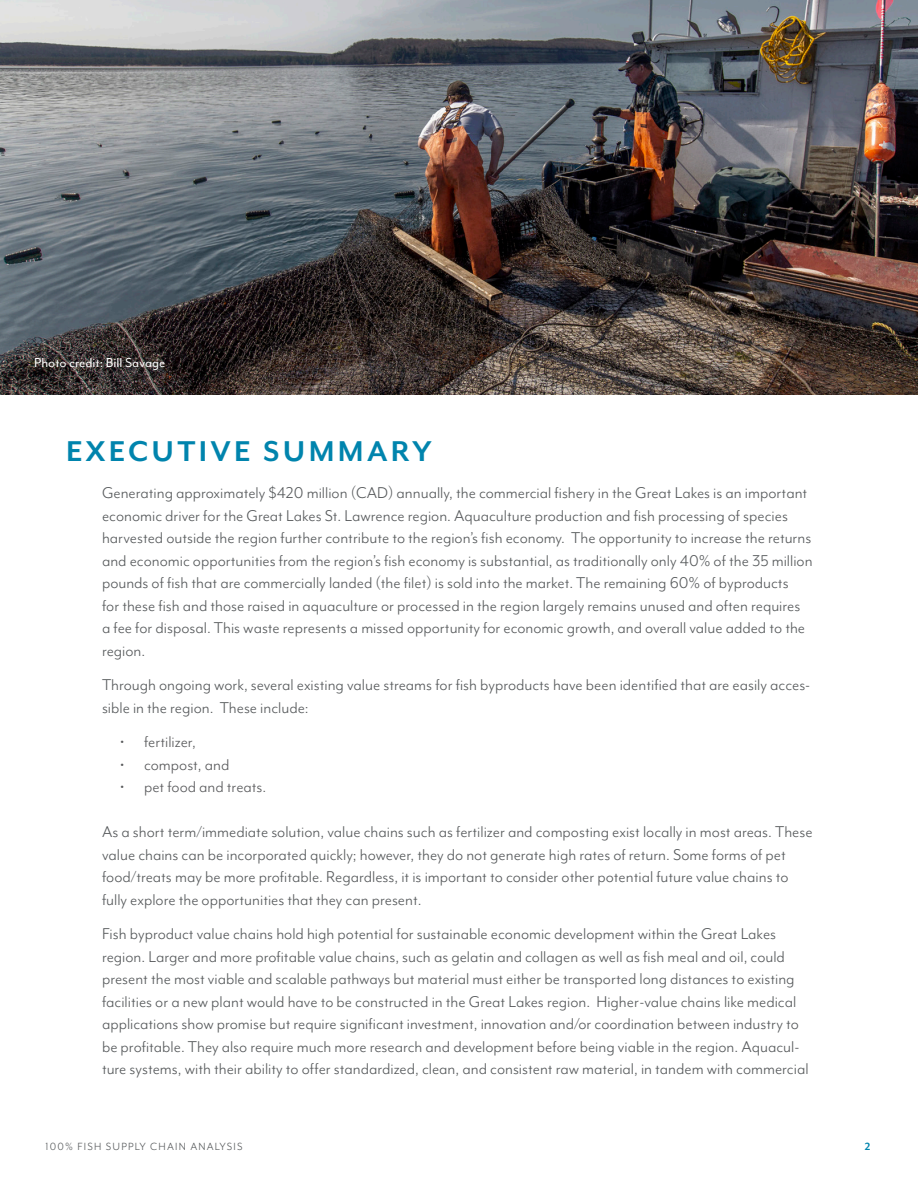
<style>
.page{position:relative;width:918px;height:1188px;background:#fff}
.page>*{position:absolute;margin:0;border:0;box-sizing:border-box;transform-origin:0 0}
.Header_1{font:700 33px "Mr Eaves Mod OT";letter-spacing:.1em;color:#0084ad}
.t1{font:18px/22.5px "Mr Eaves Mod OT";color:#545759}
.t2{font:18px "Mr Eaves Mod OT";color:#57585a}
.t3{font:15px "Mr Eaves Mod OT";color:#fff}
.t4{font:12px "Mr Eaves Mod OT";letter-spacing:.1em;color:#545759}
.t5{font:700 12px "Mr Eaves Mod OT";color:#0084ad}
</style>
<div class="page">
<img style="left:0;top:0;width:918px;height:394px">
<p class="t3" style="left:34px;top:355px;width:133px">Photo credit: Bill Savage</p>
<p class="Header_1" style="left:66px;top:432px;width:367px">EXECUTIVE SUMMARY</p>
<p class="t1" style="left:102px;top:482px;width:712px">Generating approximately $420 million (CAD) annually, the commercial fishery in the Great Lakes is an important economic driver for the Great Lakes St. Lawrence region. Aquaculture production and fish processing of species harvested outside the region further contribute to the region’s fish economy. The opportunity to increase the returns and economic opportunities from the region’s fish economy is substantial, as traditionally only 40% of the 35 million pounds of fish that are commercially landed (the filet) is sold into the market. The remaining 60% of byproducts<br>for these fish and those raised in aquaculture or processed in the region largely remains unused and often requires a fee for disposal. This waste represents a missed opportunity for economic growth, and overall value added to the region.</p>
<p class="t1" style="left:102px;top:674px;width:710px">Through ongoing work, several existing value streams for fish byproducts have been identified that are easily acces&shy;sible in the region. These include:</p>
<p class="t2" style="left:120px;top:732px;width:77px">• fertilizer,</p>
<p class="t2" style="left:120px;top:755px;width:111px">• compost, and</p>
<p class="t2" style="left:120px;top:777px;width:148px">• pet food and treats.</p>
<p class="t1" style="left:102px;top:821px;width:712px">As a short term/immediate solution, value chains such as fertilizer and composting exist locally in most areas. These value chains can be incorporated quickly; however, they do not generate high rates of return. Some forms of pet food/treats may be more profitable. Regardless, it is important to consider other potential future value chains to fully explore the opportunities that they can present.</p>
<p class="t1" style="left:102px;top:923px;width:708px">Fish byproduct value chains hold high potential for sustainable economic development within the Great Lakes region. Larger and more profitable value chains, such as gelatin and collagen as well as fish meal and oil, could present the most viable and scalable pathways but material must either be transported long distances to existing facilities or a new plant would have to be constructed in the Great Lakes region. Higher-value chains like medical applications show promise but require significant investment, innovation and/or coordination between industry to be profitable. They also require much more research and development before being viable in the region. Aquacul&shy;ture systems, with their ability to offer standardized, clean, and consistent raw material, in tandem with commercial</p>
<p class="t4" style="left:46px;top:1140px;width:198px">100% FISH SUPPLY CHAIN ANALYSIS</p>
<p class="t5" style="left:865px;top:1140px;width:7px">2</p>
</div>
